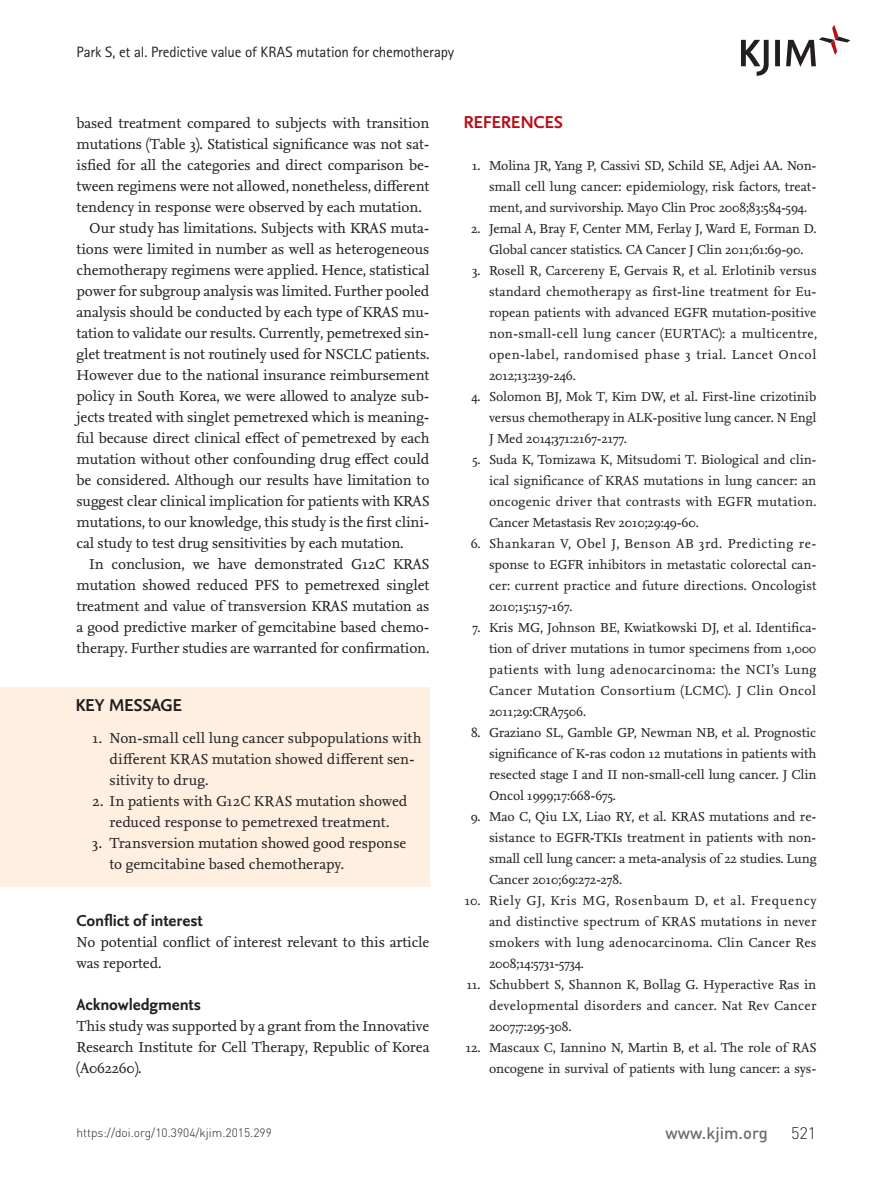
<style>
.page{position:relative;width:893px;height:1191px;background:#fff}
.page>*{position:absolute;margin:0;border:0;box-sizing:border-box;transform-origin:0 0}
.제목1{font:700 18px "Nexus Sans";letter-spacing:-.025em;color:#b90f17}
.키메세지제목{font:700 18px "Nexus Sans";letter-spacing:-.02em;color:#231f20}
.제목2{font:700 16.5px "Nexus Sans";letter-spacing:-.01em;color:#231f20}
.t1{font:500 16.5px "DIN Pro";color:#6c6d70}
.t2{font:300 16.5px "DIN Pro";color:#231f20}
.들였쓰기_본문{font:15px/21px "Nexus Serif";letter-spacing:-.01em;color:#231f20;text-align:justify}
.제목밑본문{font:15px/21px "Nexus Serif";letter-spacing:-.01em;color:#231f20}
.t3{font:15px "Rotis Sans Serif Std";letter-spacing:-.01em;color:#231f20}
.t4{font:13.5px/21px "Nexus Serif";letter-spacing:-.01em;color:#231f20;text-align:justify}
.t5{font:300 12px "DIN Pro";color:#231f20}
</style>
<div class="page">
<svg style="left:741px;top:25px;width:109px;height:51px"></svg>
<div style="left:1px;top:687px;width:429px;height:199px;background:#feefe1"></div>
<p class="t3" style="left:77px;top:43px;width:379px">Park S, et al. Predictive value of KRAS mutation for chemotherapy</p>
<p class="들였쓰기_본문" style="left:77px;top:112px;width:354px">based treatment compared to subjects with transition mutations (Table 3). Statistical significance was not sat&shy;isfied for all the categories and direct comparison be&shy;tween regimens were not allowed, nonetheless, different tendency in response were observed by each mutation.</p>
<p class="들였쓰기_본문" style="left:77px;top:217px;width:354px;text-indent:13px">Our study has limitations. Subjects with KRAS muta&shy;tions were limited in number as well as heterogeneous chemotherapy regimens were applied. Hence, statistical power for subgroup analysis was limited. Further pooled analysis should be conducted by each type of KRAS mu&shy;tation to validate our results. Currently, pemetrexed sin&shy;glet treatment is not routinely used for NSCLC patients.<br>However due to the national insurance reimbursement policy in South Korea, we were allowed to analyze sub&shy;jects treated with singlet pemetrexed which is meaning&shy;ful because direct clinical effect of pemetrexed by each mutation without other confounding drug effect could be considered. Although our results have limitation to suggest clear clinical implication for patients with KRAS mutations, to our knowledge, this study is the first clini&shy;cal study to test drug sensitivities by each mutation.</p>
<p class="들였쓰기_본문" style="left:77px;top:553px;width:354px;text-indent:13px">In conclusion, we have demonstrated G12C KRAS mutation showed reduced PFS to pemetrexed singlet treatment and value of transversion KRAS mutation as a good predictive marker of gemcitabine based chemo&shy;therapy. Further studies are warranted for confirmation.</p>
<p class="키메세지제목" style="left:75px;top:694px;width:108px">KEY MESSAGE</p>
<p class="들였쓰기_본문" style="left:109px;top:727px;width:314px;text-align:left;text-indent:-17px">1. Non-small cell lung cancer subpopulations with different KRAS mutation showed different sen&shy;sitivity to drug.</p>
<p class="들였쓰기_본문" style="left:92px;top:790px;width:316px;text-align:center">2. In patients with G12C KRAS mutation showed reduced response to pemetrexed treatment.</p>
<p class="들였쓰기_본문" style="left:109px;top:832px;width:298px;text-indent:-17px">3. Transversion mutation showed good response to gemcitabine based chemotherapy.</p>
<p class="제목2" style="left:77px;top:910px;width:128px">Conflict of interest</p>
<p class="제목밑본문" style="left:77px;top:931px;width:354px">No potential conflict of interest relevant to this article was reported.</p>
<p class="제목2" style="left:77px;top:994px;width:126px">Acknowledgments</p>
<p class="제목밑본문" style="left:77px;top:1015px;width:354px;text-align:justify">This study was supported by a grant from the Innovative Research Institute for Cell Therapy, Republic of Korea (A062260).</p>
<p class="제목1" style="left:463px;top:110px;width:101px">REFERENCES</p>
<p class="t4" style="left:489px;top:154px;width:329px;text-indent:-17px">1. Molina JR, Yang P, Cassivi SD, Schild SE, Adjei AA. Non&shy;small cell lung cancer: epidemiology, risk factors, treat&shy;ment, and survivorship. Mayo Clin Proc 2008;83:584-594.</p>
<p class="t4" style="left:471px;top:217px;width:347px;text-align:center">2. Jemal A, Bray F, Center MM, Ferlay J, Ward E, Forman D.<br>Global cancer statistics. CA Cancer J Clin 2011;61:69-90.</p>
<p class="t4" style="left:489px;top:259px;width:329px;text-indent:-17px">3. Rosell R, Carcereny E, Gervais R, et al. Erlotinib versus standard chemotherapy as first-line treatment for Eu&shy;ropean patients with advanced EGFR mutation-positive non-small-cell lung cancer (EURTAC): a multicentre, open-label, randomised phase 3 trial. Lancet Oncol 2012;13:239-246.</p>
<p class="t4" style="left:489px;top:385px;width:329px;text-indent:-18px">4. Solomon BJ, Mok T, Kim DW, et al. First-line crizotinib versus chemotherapy in ALK-positive lung cancer. N Engl J Med 2014;371:2167-2177.</p>
<p class="t4" style="left:489px;top:448px;width:329px;text-indent:-17px">5. Suda K, Tomizawa K, Mitsudomi T. Biological and clin&shy;ical significance of KRAS mutations in lung cancer: an oncogenic driver that contrasts with EGFR mutation.<br>Cancer Metastasis Rev 2010;29:49-60.</p>
<p class="t4" style="left:489px;top:532px;width:329px;text-indent:-18px">6. Shankaran V, Obel J, Benson AB 3rd. Predicting re&shy;sponse to EGFR inhibitors in metastatic colorectal can&shy;cer: current practice and future directions. Oncologist 2010;15:157-167.</p>
<p class="t4" style="left:489px;top:616px;width:329px;text-indent:-17px">7. Kris MG, Johnson BE, Kwiatkowski DJ, et al. Identifica&shy;tion of driver mutations in tumor specimens from 1,000 patients with lung adenocarcinoma: the NCI’s Lung Cancer Mutation Consortium (LCMC). J Clin Oncol 2011;29:CRA7506.</p>
<p class="t4" style="left:489px;top:721px;width:329px;text-indent:-18px">8. Graziano SL, Gamble GP, Newman NB, et al. Prognostic significance of K-ras codon 12 mutations in patients with resected stage I and II non-small-cell lung cancer. J Clin Oncol 1999;17:668-675.</p>
<p class="t4" style="left:489px;top:805px;width:329px;text-indent:-18px">9. Mao C, Qiu LX, Liao RY, et al. KRAS mutations and re&shy;sistance to EGFR-TKIs treatment in patients with non&shy;small cell lung cancer: a meta-analysis of 22 studies. Lung Cancer 2010;69:272-278.</p>
<p class="t4" style="left:489px;top:889px;width:329px;text-indent:-24px">10. Riely GJ, Kris MG, Rosenbaum D, et al. Frequency and distinctive spectrum of KRAS mutations in never smokers with lung adenocarcinoma. Clin Cancer Res 2008;14:5731-5734.</p>
<p class="t4" style="left:489px;top:973px;width:329px;text-indent:-22px">11. Schubbert S, Shannon K, Bollag G. Hyperactive Ras in developmental disorders and cancer. Nat Rev Cancer 2007;7:295-308.</p>
<p class="t4" style="left:466px;top:1036px;width:352px;text-align:right">12. Mascaux C, Iannino N, Martin B, et al. The role of RAS oncogene in survival of patients with lung cancer: a sys-</p>
<p class="t5" style="left:77px;top:1124px;width:197px">https://doi.org/10.3904/kjim.2015.299</p>
<p class="t1" style="left:666px;top:1121px;width:104px">www.kjim.org</p>
<p class="t2" style="left:791px;top:1121px;width:27px">521</p>
</div>
